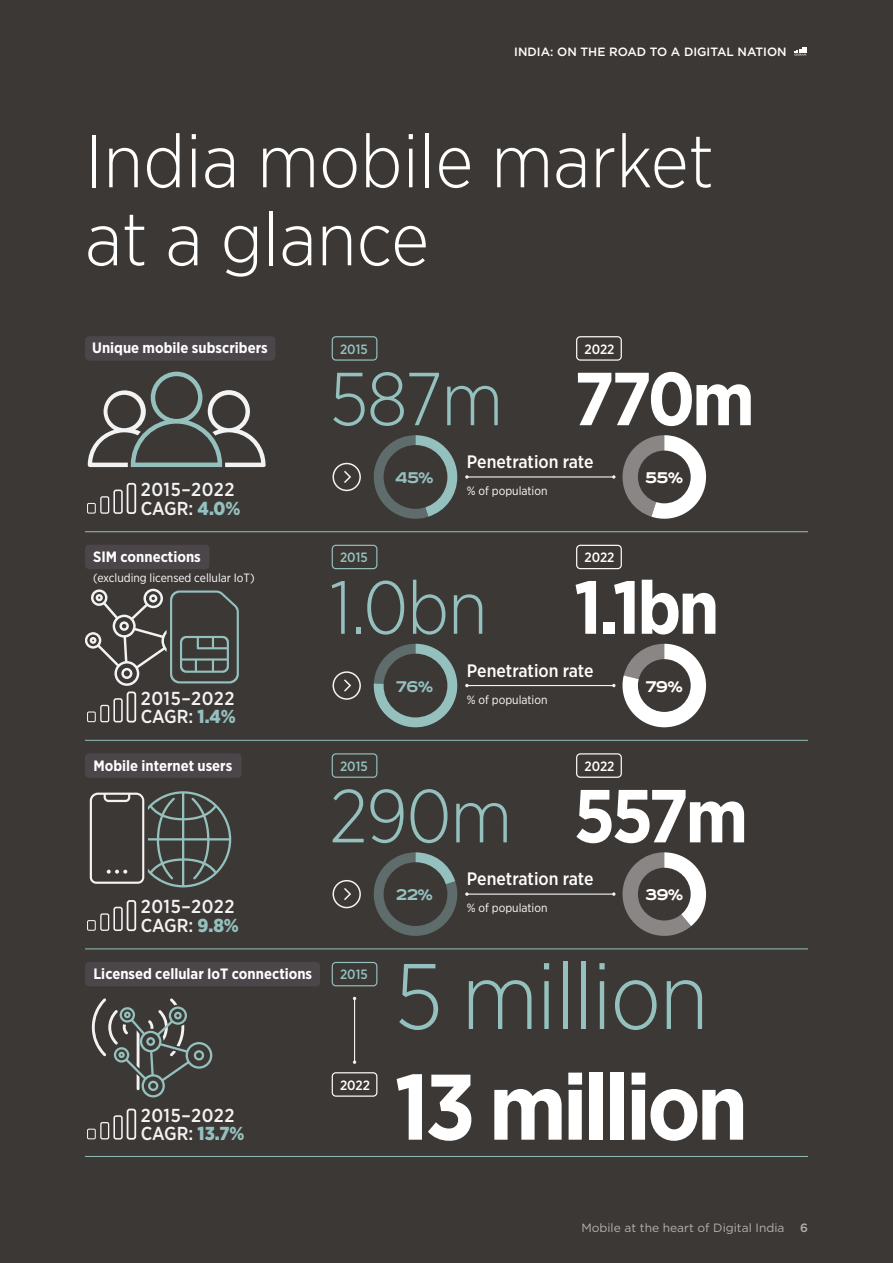
<style>
.page{position:relative;width:893px;height:1263px;background:#3c3835}
.page>*{position:absolute;margin:0;border:0;box-sizing:border-box;transform-origin:0 0}
.t1{font:700 92.85px "Gotham Narrow";letter-spacing:-.04em;color:#fff}
.t2{font:300 92.85px "Gotham Narrow";letter-spacing:-.02em;color:#94c0be}
.t3{font:300 75px/78px "Gotham Narrow";color:#fff}
.t4{font:300 74.85px "Gotham Narrow";letter-spacing:-.02em;color:#94c0be}
.t5{font:700 74.85px "Gotham Narrow";color:#fff}
.t6{font:700 19.5px "Road Radio";color:#94c0be}
.t7{font:700 19.5px "Road Radio";color:#fff}
.t8{font:500 18.75px/18.6px "Gotham Narrow";letter-spacing:.025em;color:#f4f3f4}
.t9{font:500 18px "Gotham Narrow";color:#fff}
.t10{font:700 15px "Gotham Narrow";color:#fff}
.t11{font:500 13.5px "Gotham Narrow";color:#94c0be}
.t12{font:500 13.5px "Gotham Narrow";color:#fff}
.t13{font:12px "Gotham Narrow";color:#fff}
.t14{font:500 12px "Gotham";color:#fff}
.t15{font:12px "Gotham";color:#b3b2b2}
.t16{font:500 12px "Gotham";color:#b3b2b2}
.s1{font-weight:900;color:#94c0be}
.s2{font-weight:700;color:#fff}
</style>
<div class="page">
<svg style="left:794px;top:48px;width:13px;height:8px"></svg>
<svg style="left:374px;top:852px;width:83px;height:84px"></svg>
<div style="left:85px;top:336px;width:190px;height:25px;background:#4b4649;border-radius:4px"></div>
<div style="left:85px;top:753px;width:157px;height:25px;background:#4b4649;border-radius:4px"></div>
<div style="left:85px;top:962px;width:235px;height:24px;background:#4b4649;border-radius:4px"></div>
<div style="left:85px;top:545px;width:125px;height:24px;background:#4b4649;border-radius:4px"></div>
<hr style="left:85px;top:531px;width:723px;height:1px;background:#94c0be">
<hr style="left:85px;top:740px;width:723px;height:1px;background:#94c0be">
<hr style="left:85px;top:948px;width:723px;height:1px;background:#94c0be">
<hr style="left:85px;top:1156px;width:723px;height:1px;background:#94c0be">
<svg style="left:332px;top:336px;width:45px;height:25px"></svg>
<svg style="left:576px;top:336px;width:46px;height:25px"></svg>
<svg style="left:88px;top:372px;width:178px;height:95px"></svg>
<div style="left:127px;top:483px;width:9px;height:31px;border:2px solid #f4f3f4;border-radius:2px"></div>
<div style="left:113px;top:490px;width:10px;height:24px;border:2px solid #f4f3f4;border-radius:2px"></div>
<div style="left:100px;top:496px;width:9px;height:18px;border:1px solid #f4f3f4;border-radius:2px"></div>
<div style="left:87px;top:503px;width:9px;height:11px;border:1px solid #f4f3f4"></div>
<div style="left:332px;top:463px;width:29px;height:28px;border:2px solid #f4f3f4;border-radius:50%"></div>
<svg style="left:344px;top:471px;width:7px;height:12px"></svg>
<svg style="left:374px;top:435px;width:83px;height:84px"></svg>
<div style="left:384px;top:445px;width:63px;height:64px;background:#3c3835;border-radius:50%"></div>
<svg style="left:622px;top:435px;width:84px;height:84px"></svg>
<div style="left:638px;top:451px;width:53px;height:52px;background:#3c3835;border-radius:50%"></div>
<hr style="left:467px;top:476px;width:147px;height:1px;background:#f4f3f4">
<svg style="left:465px;top:475px;width:4px;height:4px"></svg>
<div style="left:127px;top:691px;width:9px;height:31px;border:2px solid #f4f3f4;border-radius:2px"></div>
<div style="left:113px;top:698px;width:10px;height:24px;border:2px solid #f4f3f4;border-radius:2px"></div>
<div style="left:100px;top:705px;width:9px;height:17px;border:1px solid #f4f3f4;border-radius:2px"></div>
<div style="left:87px;top:711px;width:9px;height:11px;border:1px solid #f4f3f4"></div>
<svg style="left:374px;top:644px;width:35px;height:35px"></svg>
<svg style="left:374px;top:644px;width:83px;height:83px;background:#84a8a6"></svg>
<svg style="left:622px;top:644px;width:84px;height:83px"></svg>
<svg style="left:332px;top:545px;width:45px;height:24px"></svg>
<svg style="left:576px;top:545px;width:46px;height:24px"></svg>
<div style="left:332px;top:671px;width:29px;height:29px;border:2px solid #f4f3f4;border-radius:50%"></div>
<svg style="left:344px;top:679px;width:7px;height:13px"></svg>
<div style="left:384px;top:654px;width:63px;height:63px;background:#3c3835;border-radius:50%"></div>
<div style="left:638px;top:659px;width:53px;height:53px;background:#3c3835;border-radius:50%"></div>
<hr style="left:467px;top:685px;width:147px;height:1px;background:#f4f3f4">
<svg style="left:332px;top:753px;width:45px;height:25px"></svg>
<svg style="left:576px;top:753px;width:46px;height:25px"></svg>
<div style="left:332px;top:880px;width:29px;height:28px;border:2px solid #f4f3f4;border-radius:50%"></div>
<svg style="left:344px;top:888px;width:7px;height:12px"></svg>
<div style="left:384px;top:862px;width:63px;height:64px;background:#3c3835;border-radius:50%"></div>
<hr style="left:467px;top:893px;width:147px;height:2px;background:#f4f3f4">
<hr style="left:354px;top:998px;width:1px;height:64px;background:#f4f3f4">
<svg style="left:85px;top:589px;width:154px;height:97px"></svg>
<div style="left:127px;top:900px;width:9px;height:31px;border:2px solid #f4f3f4;border-radius:2px"></div>
<div style="left:113px;top:907px;width:10px;height:24px;border:2px solid #f4f3f4;border-radius:2px"></div>
<div style="left:100px;top:913px;width:9px;height:18px;border:1px solid #f4f3f4;border-radius:2px"></div>
<div style="left:87px;top:920px;width:9px;height:11px;border:1px solid #f4f3f4"></div>
<svg style="left:90px;top:791px;width:141px;height:96px"></svg>
<svg style="left:332px;top:962px;width:45px;height:24px"></svg>
<svg style="left:332px;top:1072px;width:45px;height:25px"></svg>
<div style="left:127px;top:1108px;width:9px;height:32px;border:2px solid #f4f3f4;border-radius:2px"></div>
<div style="left:113px;top:1115px;width:10px;height:24px;border:2px solid #f4f3f4;border-radius:2px"></div>
<div style="left:100px;top:1122px;width:9px;height:17px;border:1px solid #f4f3f4;border-radius:2px"></div>
<div style="left:87px;top:1129px;width:9px;height:10px;border:1px solid #f4f3f4"></div>
<svg style="left:92px;top:998px;width:120px;height:99px"></svg>
<svg style="left:622px;top:852px;width:84px;height:84px"></svg>
<div style="left:638px;top:868px;width:53px;height:52px;background:#3c3835;border-radius:50%"></div>
<p class="t14" style="left:514px;top:44px;width:274px">INDIA: ON THE ROAD TO A DIGITAL NATION</p>
<h2 class="t3" style="left:85px;top:120px;width:631px">India mobile market at a glance</h2>
<p class="t10" style="left:92px;top:338px;width:177px">Unique mobile subscribers</p>
<p class="t8" style="left:141px;top:480px;width:101px">2015–2022<br>CAGR: <span class="s1">4.0%</span></p>
<p class="t10" style="left:93px;top:547px;width:109px">SIM connections</p>
<p class="t13" style="left:93px;top:570px;width:163px">(excluding licensed cellular IoT)</p>
<p class="t8" style="left:141px;top:688px;width:97px">2015–2022<br>CAGR: <span class="s1">1.4%</span></p>
<p class="t10" style="left:93px;top:756px;width:140px">Mobile internet users</p>
<p class="t11" style="left:340px;top:340px;width:29px">2015</p>
<p class="t12" style="left:584px;top:340px;width:31px">2022</p>
<h3 class="t4" style="left:330px;top:353px;width:427px">587m <span class="s2">770m</span></h3>
<p class="t9" style="left:467px;top:450px;width:128px">Penetration rate</p>
<p class="t13" style="left:467px;top:483px;width:82px">% of population</p>
<h3 class="t6" style="left:395px;top:467px;width:40px">45%</h3>
<h3 class="t7" style="left:645px;top:467px;width:39px">55%</h3>
<p class="t11" style="left:340px;top:549px;width:29px">2015</p>
<p class="t12" style="left:584px;top:549px;width:31px">2022</p>
<h3 class="t4" style="left:330px;top:562px;width:391px">1.0bn <span class="s2">1.1bn</span></h3>
<p class="t9" style="left:467px;top:659px;width:128px">Penetration rate</p>
<p class="t13" style="left:467px;top:692px;width:82px">% of population</p>
<h3 class="t6" style="left:396px;top:675px;width:39px">76%</h3>
<h3 class="t7" style="left:645px;top:675px;width:39px">79%</h3>
<p class="t11" style="left:340px;top:757px;width:29px">2015</p>
<p class="t12" style="left:584px;top:757px;width:31px">2022</p>
<h3 class="t4" style="left:330px;top:770px;width:184px">290m</h3>
<h3 class="t5" style="left:574px;top:768px;width:176px">557m</h3>
<p class="t9" style="left:467px;top:868px;width:128px">Penetration rate</p>
<h3 class="t6" style="left:396px;top:884px;width:39px">22%</h3>
<h3 class="t7" style="left:645px;top:884px;width:40px">39%</h3>
<p class="t8" style="left:141px;top:897px;width:95px">2015–2022</p>
<p class="t13" style="left:467px;top:900px;width:82px">% of population</p>
<p class="t8" style="left:141px;top:916px;width:100px">CAGR: <span class="s1">9.8%</span></p>
<p class="t11" style="left:340px;top:966px;width:29px">2015</p>
<h1 class="t2" style="left:395px;top:939px;width:316px">5 million</h1>
<p class="t10" style="left:93px;top:964px;width:220px">Licensed cellular IoT connections</p>
<p class="t8" style="left:141px;top:1106px;width:105px">2015–2022<br>CAGR: <span class="s1">13.7%</span></p>
<p class="t12" style="left:340px;top:1076px;width:31px">2022</p>
<h1 class="t1" style="left:395px;top:1047px;width:355px">13 million</h1>
<p class="t15" style="left:581px;top:1220px;width:7px">Mobileattheheartof</p>
<p class="t15" style="left:723px;top:1220px;width:6px">DigitalIndia</p>
<p class="t16" style="left:800px;top:1220px;width:9px">6</p>
</div>
